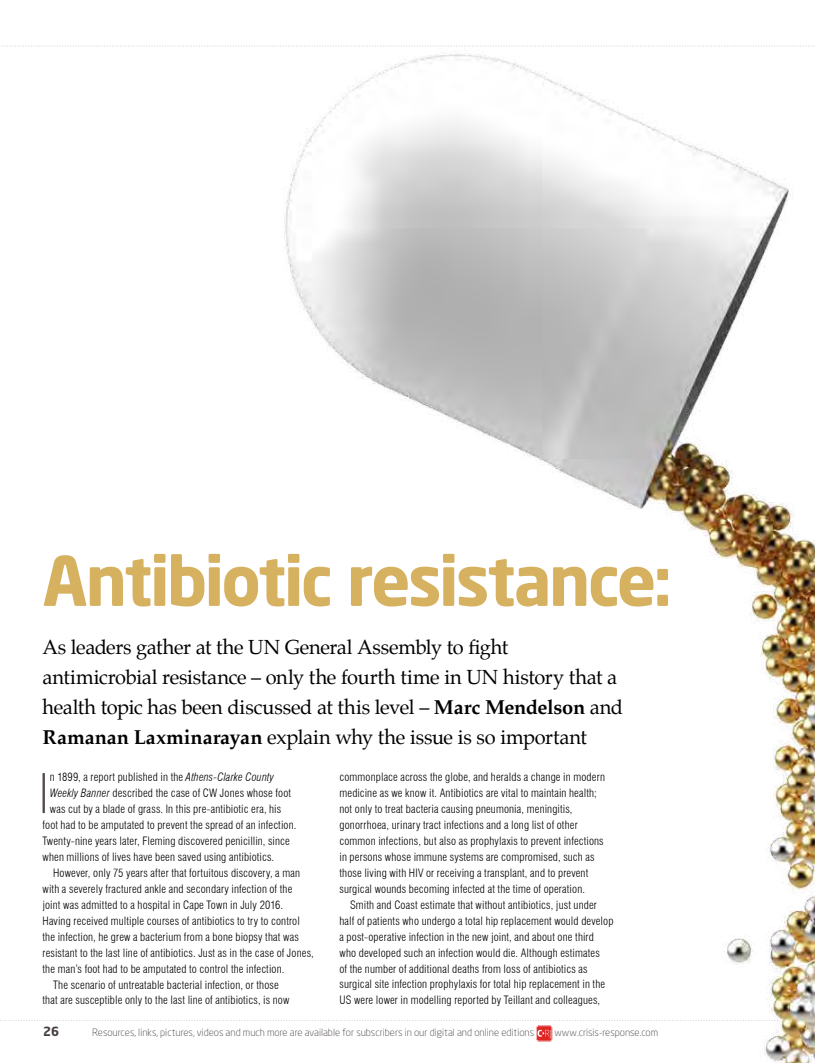
<style>
.page{position:relative;width:815px;height:1063px;background:#fff}
.page>*{position:absolute;margin:0;border:0;box-sizing:border-box;transform-origin:0 0}
.t1{font:700 67.5px "Neo Sans Std";letter-spacing:-.04em;color:#d6b160}
.t2{font:300 54.12px "Neo Sans Std";color:#52494f}
.t3{font:20px/30px "Palatino";letter-spacing:-.015em;color:#000}
.t4{font:700 12.5px "Neo Sans Std";color:#473e43}
.t5{font:300 condensed 11.25px/16px "Swiss 721 BT";letter-spacing:.015em;color:#000}
.t6{font:300 10px "Neo Sans Std";color:#473e43}
.s1{font-weight:700}
.s2{font-style:italic}
</style>
<div class="page">
<svg style="left:2px;top:45px;width:77px;height:2px"></svg>
<img style="left:81px;top:45px;width:734px;height:1018px">
<svg style="left:0;top:1020px;width:815px;height:22px"></svg>
<h1 class="t1" style="left:43px;top:538px;width:631px">Antibiotic resistance:</h1>
<p class="t3" style="left:43px;top:632px;width:582px">As leaders gather at the UN General Assembly to fight antimicrobial resistance – only the fourth time in UN history that a health topic has been discussed at this level – <span class="s1">Marc Mendelson</span> and <span class="s1">Ramanan Laxminarayan</span> explain why the issue is so important</p>
<h2 class="t2" style="left:38px;top:761px;width:14px">I</h2>
<p class="t5" style="left:50px;top:769px;width:226px">n 1899, a report published in the <span class="s2">Athens-Clarke County</span></p>
<p class="t5" style="left:50px;top:785px;width:243px"><span class="s2">Weekly Banner</span> described the case of CW Jones whose foot</p>
<p class="t5" style="left:50px;top:801px;width:233px">was cut by a blade of grass. In this pre-antibiotic era, his</p>
<p class="t5" style="left:43px;top:817px;width:255px">foot had to be amputated to prevent the spread of an infection.</p>
<p class="t5" style="left:43px;top:833px;width:249px">Twenty-nine years later, Fleming discovered penicillin, since</p>
<p class="t5" style="left:43px;top:849px;width:233px">when millions of lives have been saved using antibiotics.</p>
<p class="t5" style="left:53px;top:865px;width:248px">However, only 75 years after that fortuitous discovery, a man</p>
<p class="t5" style="left:43px;top:881px;width:251px">with a severely fractured ankle and secondary infection of the</p>
<p class="t5" style="left:43px;top:897px;width:242px">joint was admitted to a hospital in Cape Town in July 2016.</p>
<p class="t5" style="left:43px;top:913px;width:259px">Having received multiple courses of antibiotics to try to control</p>
<p class="t5" style="left:43px;top:929px;width:258px">the infection, he grew a bacterium from a bone biopsy that was</p>
<p class="t5" style="left:43px;top:945px;width:273px">resistant to the last line of antibiotics. Just as in the case of Jones,</p>
<p class="t5" style="left:43px;top:961px;width:243px">the man’s foot had to be amputated to control the infection.</p>
<p class="t5" style="left:53px;top:976px;width:227px">The scenario of untreatable bacterial infection, or those</p>
<p class="t5" style="left:43px;top:992px;width:248px">that are susceptible only to the last line of antibiotics, is now</p>
<p class="t5" style="left:339px;top:769px;width:267px">commonplace across the globe, and heralds a change in modern medicine as we know it. Antibiotics are vital to maintain health; not only to treat bacteria causing pneumonia, meningitis, gonorrhoea, urinary tract infections and a long list of other common infections, but also as prophylaxis to prevent infections in persons whose immune systems are compromised, such as those living with HIV or receiving a transplant, and to prevent surgical wounds becoming infected at the time of operation.</p>
<p class="t5" style="left:339px;top:897px;width:276px;text-indent:11px">Smith and Coast estimate that without antibiotics, just under half of patients who undergo a total hip replacement would develop a post-operative infection in the new joint, and about one third<br>who developed such an infection would die. Although estimates<br>of the number of additional deaths from loss of antibiotics as surgical site infection prophylaxis for total hip replacement in the US were lower in modelling reported by Teillant and colleagues,</p>
<p class="t4" style="left:43px;top:1024px;width:17px">26</p>
<p class="t6" style="left:92px;top:1027px;width:444px">Resources, links, pictures, videos and much more are available for subscribers in our digital and online editions</p>
<p class="t6" style="left:554px;top:1027px;width:105px">www.crisis-response.com</p>
</div>
